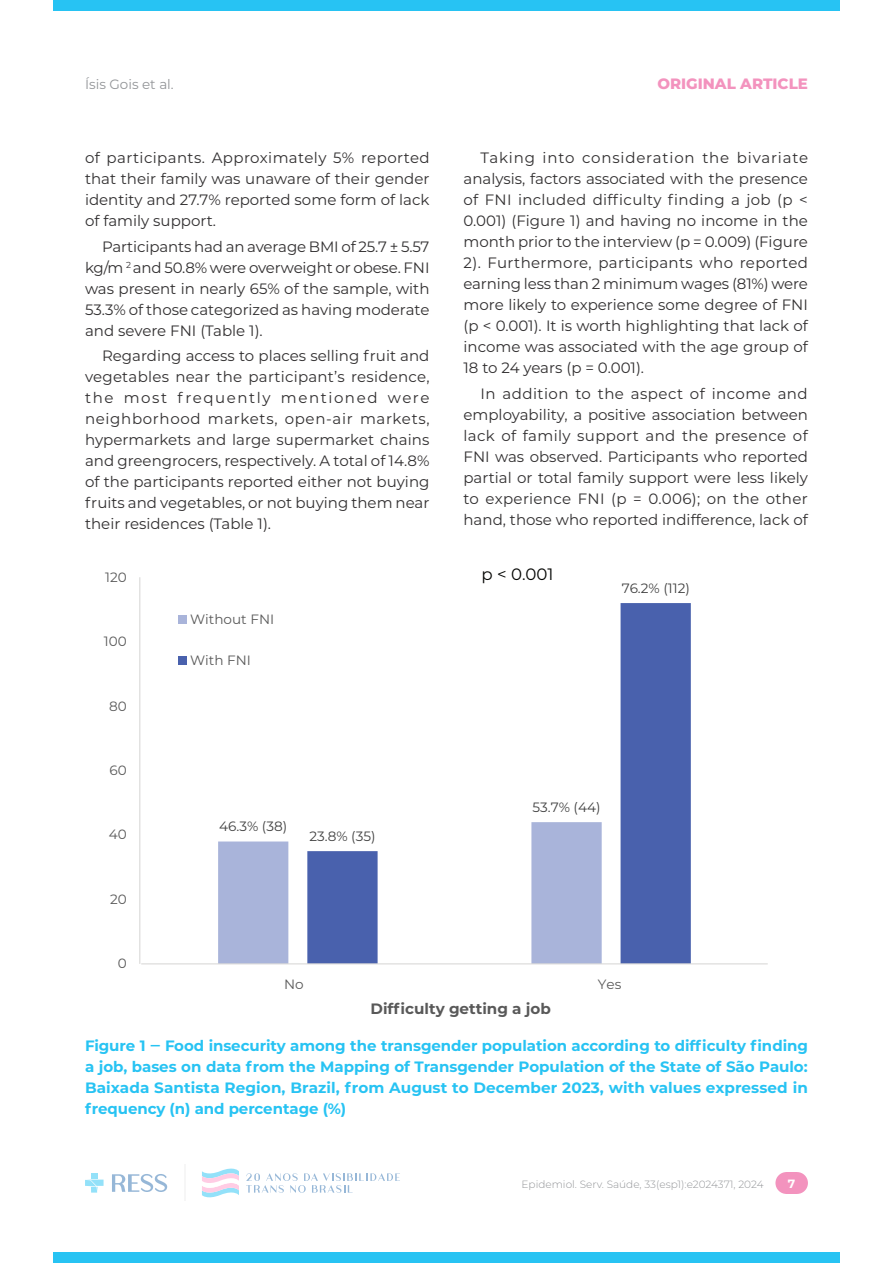
<style>
.page{position:relative;width:893px;height:1263px;background:#fff}
.page>*{position:absolute;margin:0;border:0;box-sizing:border-box;transform-origin:0 0}
.t1{font:16.5px "Montserrat";color:#040503}
.t2{font:15px/21px "Montserrat";color:#312f30;text-align:justify}
.legenda{font:700 15px/21px "Montserrat";color:#27c3f3;text-align:justify}
.t3{font:700 15px "Montserrat";color:#595959}
.t4{font:800 15px "Montserrat";color:#f393be}
.t5{font:13.5px "Montserrat";color:#404040}
.t6{font:13.5px "Montserrat";color:#595959}
.t7{font:13.5px "Montserrat";color:#939598}
.t8{font:700 12px "Montserrat";color:#fff}
.t9{font:300 10.5px "Montserrat";color:#939598}
</style>
<div class="page">
<div style="left:53px;top:0;width:787px;height:11px;background:#27c3f3"></div>
<div style="left:53px;top:1252px;width:787px;height:11px;background:#27c3f3"></div>
<div style="left:775px;top:1172px;width:22px;height:22px;background:#f393be;border-radius:50%"></div>
<div style="left:786px;top:1172px;width:22px;height:22px;background:#f393be;border-radius:50%"></div>
<div style="left:786px;top:1172px;width:11px;height:22px;background:#f393be"></div>
<hr style="left:184px;top:1164px;width:1px;height:37px;background:#ededed">
<svg style="left:85px;top:1173px;width:19px;height:19px"></svg>
<svg style="left:112px;top:1174px;width:55px;height:18px"></svg>
<svg style="left:202px;top:1168px;width:37px;height:30px"></svg>
<svg style="left:246px;top:1173px;width:154px;height:20px"></svg>
<div style="left:218px;top:841px;width:71px;height:122px;background:#a9b4da"></div>
<svg style="left:307px;top:603px;width:384px;height:360px"></svg>
<hr style="left:141px;top:963px;width:627px;height:1px;background:#dad9d8">
<div style="left:178px;top:615px;width:8px;height:9px;background:#a9b4da"></div>
<div style="left:178px;top:656px;width:8px;height:9px;background:#4961ad"></div>
<hr style="left:139px;top:577px;width:1px;height:387px;background:#dad9d8">
<p class="t7" style="left:85px;top:75px;width:90px">Ísis Gois et al.</p>
<p class="t4" style="left:657px;top:73px;width:152px">ORIGINAL ARTICLE</p>
<p class="t2" style="left:85px;top:147px;width:346px">of participants. Approximately 5% reported that their family was unaware of their gender identity and 27.7% reported some form of lack of family support.</p>
<p class="t2" style="left:85px;top:235px;width:346px;text-indent:17px">Participants had an average BMI of 25.7 ± 5.57 kg/m <sup>2</sup> and 50.8% were overweight or obese. FNI was present in nearly 65% of the sample, with 53.3% of those categorized as having moderate and severe FNI (Table 1).</p>
<p class="t2" style="left:85px;top:344px;width:346px;text-indent:17px">Regarding access to places selling fruit and vegetables near the participant’s residence, the most frequently mentioned were neighborhood markets, open-air markets, hypermarkets and large supermarket chains and greengrocers, respectively. A total of 14.8% of the participants reported either not buying fruits and vegetables, or not buying them near their residences (Table 1).</p>
<p class="t6" style="left:105px;top:568px;width:23px">120</p>
<p class="t6" style="left:104px;top:632px;width:24px">100</p>
<p class="t6" style="left:109px;top:696px;width:19px">80</p>
<p class="t6" style="left:110px;top:761px;width:19px">60</p>
<p class="t6" style="left:109px;top:825px;width:20px">40</p>
<p class="t6" style="left:110px;top:890px;width:18px">20</p>
<p class="t6" style="left:118px;top:954px;width:11px">0</p>
<p class="t6" style="left:190px;top:610px;width:86px">Without FNI</p>
<p class="t6" style="left:190px;top:651px;width:62px">With FNI</p>
<p class="t5" style="left:219px;top:817px;width:70px">46.3% (38)</p>
<p class="t5" style="left:309px;top:827px;width:68px">23.8% (35)</p>
<p class="t2" style="left:463px;top:147px;width:346px;text-indent:17px">Taking into consideration the bivariate analysis, factors associated with the presence of FNI included difficulty finding a job (p &lt; 0.001) (Figure 1) and having no income in the month prior to the interview (p = 0.009) (Figure 2). Furthermore, participants who reported earning less than 2 minimum wages (81%) were more likely to experience some degree of FNI (p &lt; 0.001). It is worth highlighting that lack of income was associated with the age group of 18 to 24 years (p = 0.001).</p>
<p class="t2" style="left:463px;top:382px;width:346px;text-indent:17px">In addition to the aspect of income and employability, a positive association between lack of family support and the presence of FNI was observed. Participants who reported partial or total family support were less likely to experience FNI (p = 0.006); on the other hand, those who reported indifference, lack of</p>
<p class="t1" style="left:481px;top:563px;width:74px">p &lt; 0.001</p>
<p class="t5" style="left:622px;top:579px;width:70px">76.2% (112)</p>
<p class="t5" style="left:532px;top:798px;width:70px">53.7% (44)</p>
<p class="t6" style="left:284px;top:975px;width:21px">No</p>
<p class="t6" style="left:598px;top:975px;width:25px">Yes</p>
<p class="t3" style="left:371px;top:997px;width:182px">Difficulty getting a job</p>
<p class="legenda" style="left:85px;top:1034px;width:724px">Figure 1 ‒ Food insecurity among the transgender population according to difficulty finding a job, bases on data from the Mapping of Transgender Population of the State of São Paulo:<br>Baixada Santista Region, Brazil, from August to December 2023, with values expressed in frequency (n) and percentage (%)</p>
<p class="t9" style="left:522px;top:1177px;width:244px">Epidemiol. Serv. Saúde, 33(esp1):e2024371, 2024</p>
<p class="t8" style="left:788px;top:1175px;width:9px">7</p>
</div>
